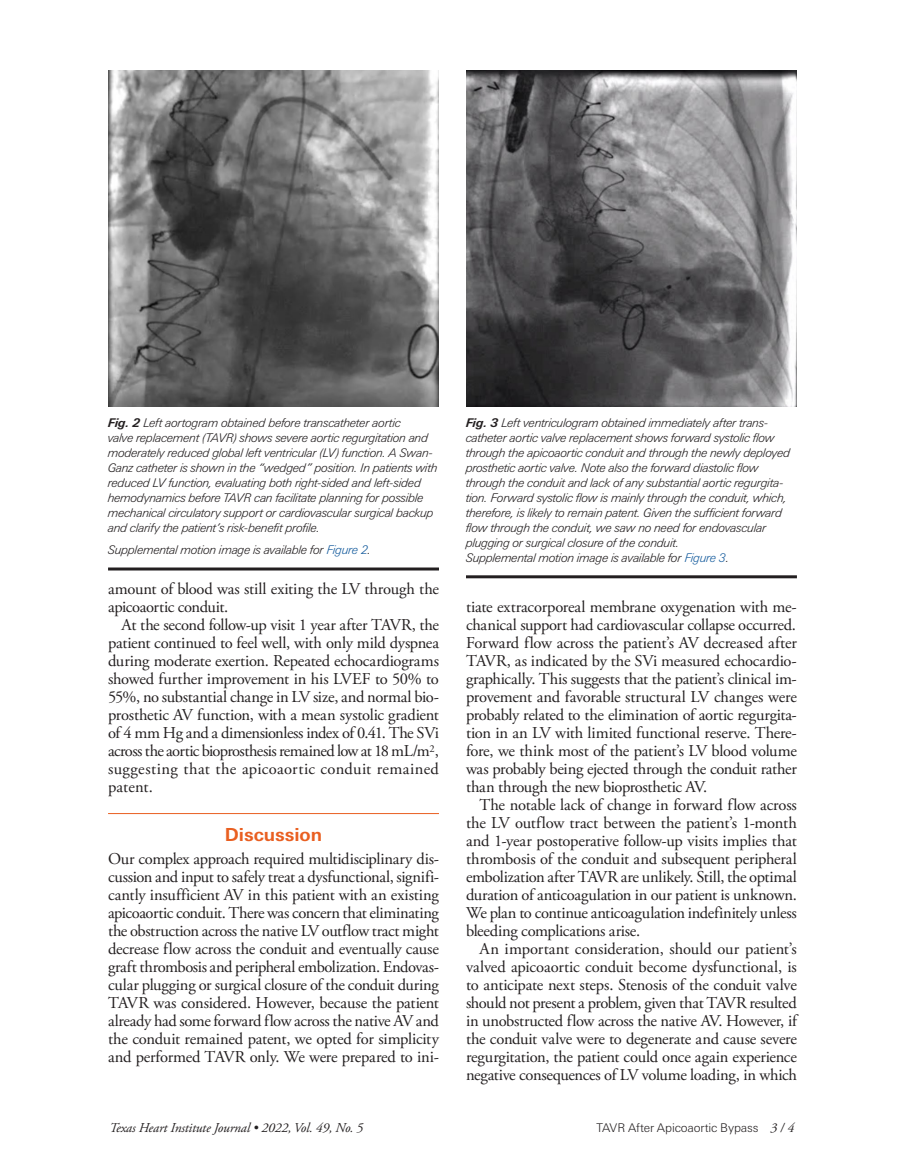
<style>
.page{position:relative;width:905px;height:1175px;background:#fff}
.page>*{position:absolute;margin:0;border:0;box-sizing:border-box;transform-origin:0 0}
._4_-_Heading_1{font:700 18px "Univers Next Pro";letter-spacing:-.005em;color:#e95f21}
._4_-_Body_text{font:16.5px/18px "Adobe Garamond Pro";letter-spacing:-.015em;color:#231f20;text-align:justify}
.t1{font:italic 13.5px "Adobe Garamond Pro";letter-spacing:-.01em;color:#231f20}
._6_-_Captions{font:italic 300 12px/15px "Univers Next Pro";letter-spacing:-.02em;color:#231f20}
.t2{font:300 12px "Univers Next Pro";letter-spacing:-.015em;color:#231f20}
.s1{font-weight:700}
.s2{color:#175d9e}
.s3{font-family:"Adobe Garamond Pro";font-weight:400;font-style:italic;font-size:13.5px}
</style>
<div class="page">
<hr style="left:108px;top:813px;width:331px;height:1px;background:#e95f21">
<img style="left:108px;top:70px;width:330px;height:336px">
<img style="left:466px;top:70px;width:331px;height:336px">
<hr style="left:108px;top:567px;width:331px;height:3px;background:#231f20">
<hr style="left:466px;top:575px;width:331px;height:3px;background:#231f20">
<p class="_6_-_Captions" style="left:108px;top:415px;width:331px"><span class="s1">Fig. 2</span> Left aortogram obtained before transcatheter aortic<br>valve replacement (TAVR) shows severe aortic regurgitation and moderately reduced global left ventricular (LV) function. A Swan-Ganz catheter is shown in the “wedged” position. In patients with reduced LV function, evaluating both right-sided and left-sided hemodynamics before TAVR can facilitate planning for possible mechanical circulatory support or cardiovascular surgical backup and clarify the patient’s risk-benefit profile.</p>
<p class="_6_-_Captions" style="left:108px;top:542px;width:264px">Supplemental motion image is available for <span class="s2">Figure 2</span>.</p>
<p class="_4_-_Body_text" style="left:108px;top:580px;width:332px">amount of blood was still exiting the LV through the apicoaortic conduit.</p>
<p class="_4_-_Body_text" style="left:108px;top:616px;width:332px;text-indent:13px">At the second follow-up visit 1 year after TAVR, the patient continued to feel well, with only mild dyspnea during moderate exertion. Repeated echocardiograms showed further improvement in his LVEF to 50% to 55%, no substantial change in LV size, and normal bio&shy;prosthetic AV function, with a mean systolic gradient of 4 mm Hg and a dimensionless index of 0.41. The SVi across the aortic bioprosthesis remained low at 18 mL/m<sup>2</sup>, suggesting that the apicoaortic conduit remained patent.</p>
<p class="_4_-_Heading_1" style="left:225px;top:823px;width:99px">Discussion</p>
<p class="_4_-_Body_text" style="left:108px;top:850px;width:332px">Our complex approach required multidisciplinary dis&shy;cussion and input to safely treat a dysfunctional, signifi&shy;cantly insufficient AV in this patient with an existing apicoaortic conduit. There was concern that eliminating the obstruction across the native LV outflow tract might decrease flow across the conduit and eventually cause graft thrombosis and peripheral embolization. Endovas&shy;cular plugging or surgical closure of the conduit during TAVR was considered. However, because the patient already had some forward flow across the native AV and the conduit remained patent, we opted for simplicity and performed TAVR only. We were prepared to ini-</p>
<p class="_6_-_Captions" style="left:466px;top:415px;width:326px"><span class="s1">Fig. 3</span> Left ventriculogram obtained immediately after trans&shy;catheter aortic valve replacement shows forward systolic flow through the apicoaortic conduit and through the newly deployed prosthetic aortic valve. Note also the forward diastolic flow through the conduit and lack of any substantial aortic regurgita&shy;tion. Forward systolic flow is mainly through the conduit, which, therefore, is likely to remain patent. Given the sufficient forward flow through the conduit, we saw no need for endovascular plugging or surgical closure of the conduit.<br>Supplemental motion image is available for <span class="s2">Figure 3</span>.</p>
<p class="_4_-_Body_text" style="left:466px;top:598px;width:332px">tiate extracorporeal membrane oxygenation with me&shy;chanical support had cardiovascular collapse occurred.</p>
<p class="_4_-_Body_text" style="left:466px;top:634px;width:332px">Forward flow across the patient’s AV decreased after TAVR, as indicated by the SVi measured echocardio&shy;graphically. This suggests that the patient’s clinical im&shy;provement and favorable structural LV changes were probably related to the elimination of aortic regurgita&shy;tion in an LV with limited functional reserve. There&shy;fore, we think most of the patient’s LV blood volume was probably being ejected through the conduit rather than through the new bioprosthetic AV.</p>
<p class="_4_-_Body_text" style="left:466px;top:796px;width:332px;text-indent:13px">The notable lack of change in forward flow across the LV outflow tract between the patient’s 1-month and 1-year postoperative follow-up visits implies that thrombosis of the conduit and subsequent peripheral embolization after TAVR are unlikely. Still, the optimal duration of anticoagulation in our patient is unknown.<br>We plan to continue anticoagulation indefinitely unless bleeding complications arise.</p>
<p class="_4_-_Body_text" style="left:466px;top:940px;width:332px;text-indent:13px">An important consideration, should our patient’s valved apicoaortic conduit become dysfunctional, is to anticipate next steps. Stenosis of the conduit valve should not present a problem, given that TAVR resulted in unobstructed flow across the native AV. However, if the conduit valve were to degenerate and cause severe regurgitation, the patient could once again experience negative consequences of LV volume loading, in which</p>
<p class="t1" style="left:110px;top:1120px;width:255px">Texas Heart Institute Journal • 2022, Vol. 49, No. 5</p>
<p class="t2" style="left:596px;top:1121px;width:199px">TAVR After Apicoaortic Bypass <span class="s3">3 / 4</span></p>
</div>
